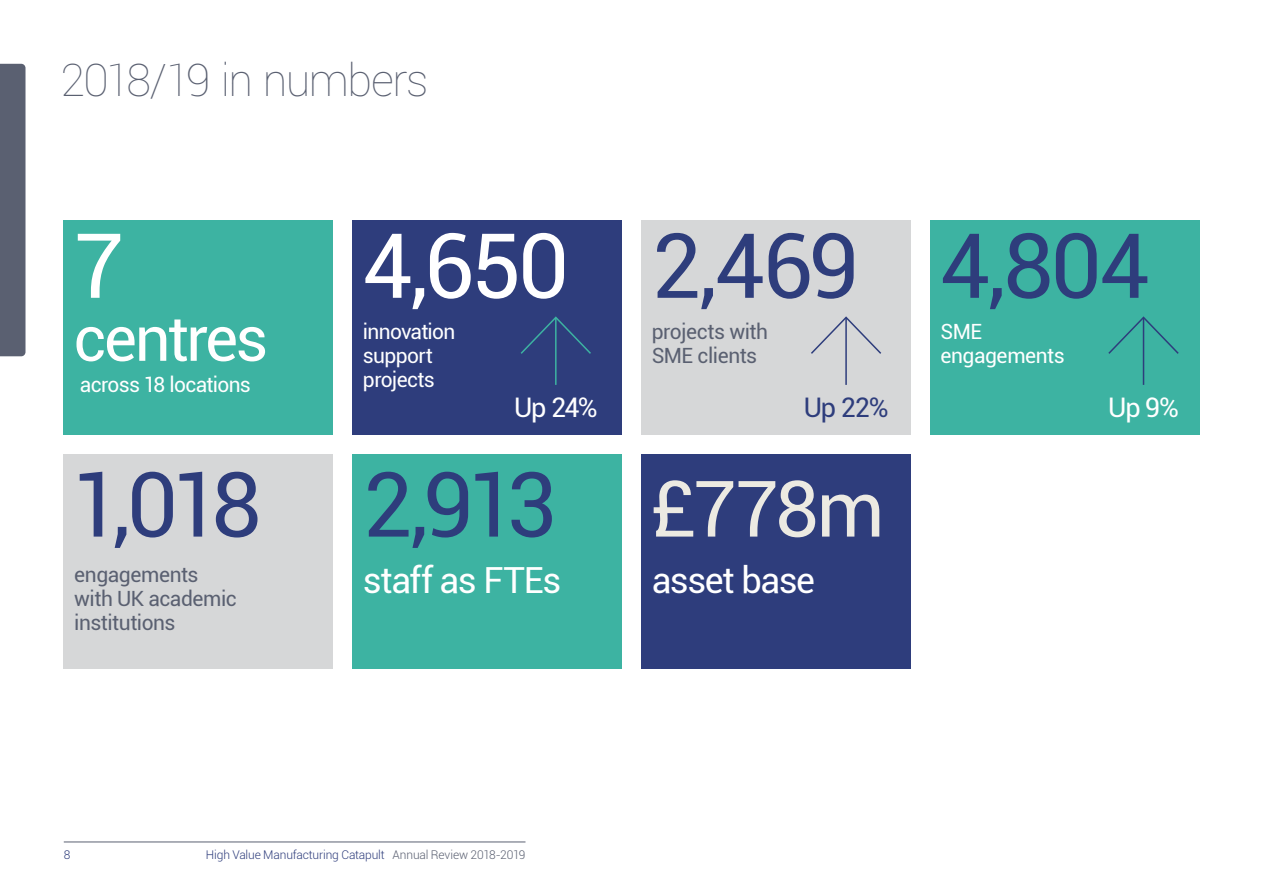
<style>
.page{position:relative;width:1263px;height:893px;background:#fff}
.page>*{position:absolute;margin:0;border:0;box-sizing:border-box;transform-origin:0 0}
.t1{font:90px "Roboto";letter-spacing:-.06em;color:#2e3d7c}
.t2{font:90px "Roboto";color:#fff}
.t3{font:78px "Roboto";color:#eceae2}
.t4{font:63px "Roboto";letter-spacing:-.045em;color:#fff}
.t5{font:100 45px "Roboto";letter-spacing:-.035em;color:#5a6071}
.t6{font:36px "Roboto";letter-spacing:-.04em;color:#fff}
.t7{font:27px "Roboto";color:#fff}
.t8{font:27px "Roboto";color:#2e3d7c}
.t9{font:21px/24px "Roboto";letter-spacing:-.025em;color:#5a6071}
.t10{font:21px/24px "Roboto";letter-spacing:-.03em;color:#fff}
.t11{font:300 12px "Roboto";letter-spacing:-.015em;color:#2e3d7c}
.s1{color:#5a6071}
</style>
<div class="page">
<div style="left:64px;top:220px;width:269px;height:214px;background:#3db3a2"></div>
<div style="left:641px;top:220px;width:269px;height:214px;background:#d6d7d8"></div>
<div style="left:930px;top:220px;width:269px;height:214px;background:#3db3a2"></div>
<div style="left:64px;top:454px;width:269px;height:214px;background:#d6d7d8"></div>
<div style="left:352px;top:454px;width:270px;height:214px;background:#3db3a2"></div>
<svg style="left:811px;top:316px;width:71px;height:38px"></svg>
<hr style="left:845px;top:319px;width:2px;height:66px;background:#2e3d7c">
<svg style="left:1108px;top:316px;width:71px;height:39px"></svg>
<hr style="left:1143px;top:319px;width:1px;height:66px;background:#2e3d7c">
<div style="left:352px;top:220px;width:270px;height:214px;background:#2e3d7c"></div>
<div style="left:641px;top:454px;width:269px;height:214px;background:#2e3d7c"></div>
<svg style="left:520px;top:316px;width:71px;height:38px"></svg>
<hr style="left:555px;top:319px;width:2px;height:66px;background:#3db3a2">
<hr style="left:64px;top:842px;width:461px;height:1px;background:#5a6071">
<div style="left:0;top:64px;width:26px;height:292px;background:#5a6071"></div>
<h3 class="t5" style="left:60px;top:49px;width:369px">2018/19 in numbers</h3>
<h1 class="t2" style="left:74px;top:203px;width:52px">7</h1>
<h3 class="t4" style="left:74px;top:294px;width:196px">centres</h3>
<p class="t10" style="left:80px;top:372px;width:172px">across 18 locations</p>
<h1 class="t2" style="left:362px;top:203px;width:208px">4,650</h1>
<p class="t10" style="left:363px;top:319px;width:94px">innovation support projects</p>
<p class="t7" style="left:514px;top:388px;width:85px">Up 24%</p>
<h1 class="t1" style="left:71px;top:442px;width:487px">1,018 2,913</h1>
<p class="t9" style="left:74px;top:562px;width:164px">engagements with UK academic institutions</p>
<h3 class="t6" style="left:363px;top:555px;width:200px">staff as FTEs</h3>
<h1 class="t1" style="left:651px;top:203px;width:500px">2,469 4,804</h1>
<p class="t9" style="left:652px;top:319px;width:118px">projects with<br>SME clients</p>
<p class="t10" style="left:940px;top:319px;width:126px">SME engagements</p>
<p class="t8" style="left:804px;top:388px;width:86px">Up 22%</p>
<p class="t7" style="left:1108px;top:388px;width:72px">Up 9%</p>
<h2 class="t3" style="left:651px;top:454px;width:235px">£778m</h2>
<h3 class="t6" style="left:652px;top:555px;width:165px">asset base</h3>
<p class="t11" style="left:64px;top:846px;width:8px">8</p>
<p class="t11" style="left:206px;top:846px;width:321px">High Value Manufacturing Catapult <span class="s1">Annual Review 2018-2019</span></p>
</div>
